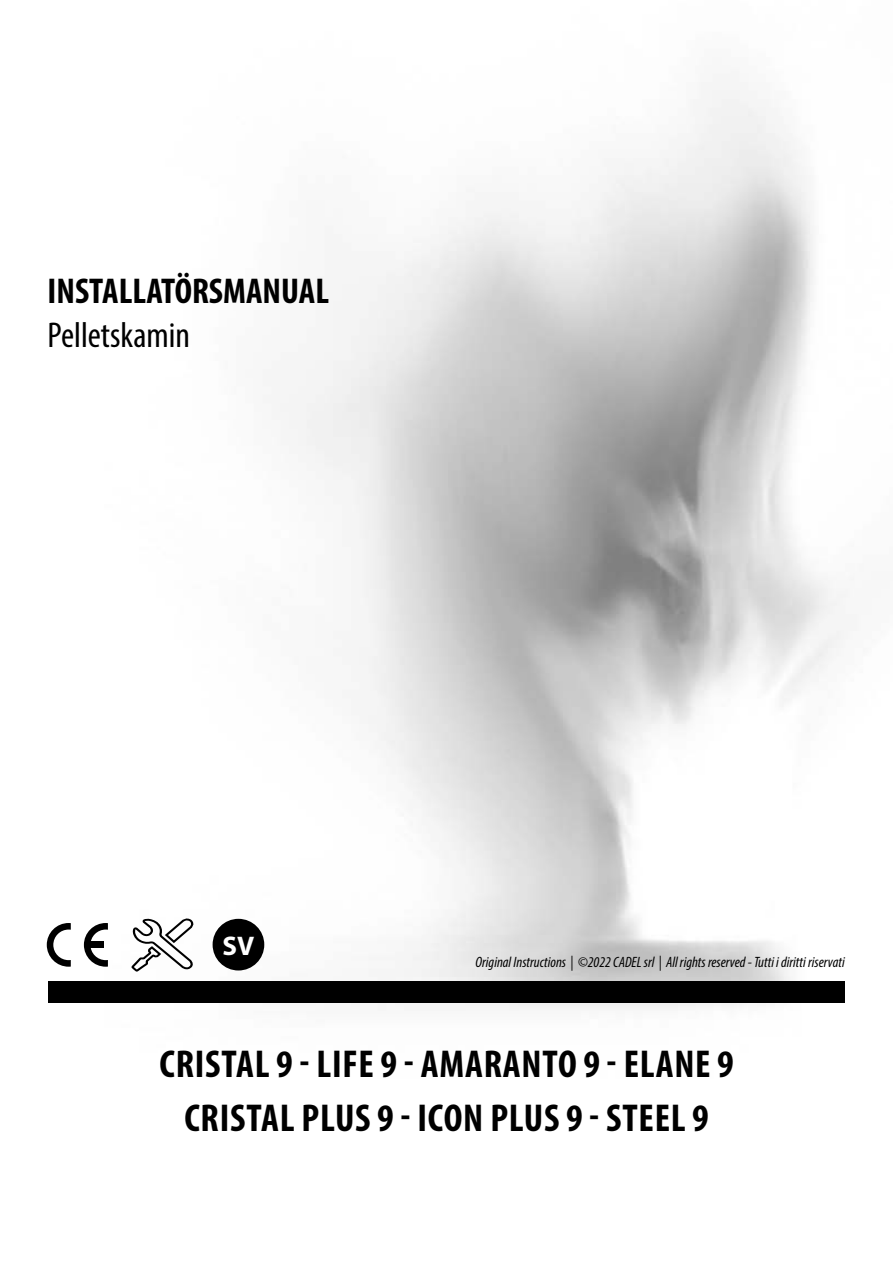
<style>
.page{position:relative;width:893px;height:1263px;background:#fff}
.page>*{position:absolute;margin:0;border:0;box-sizing:border-box;transform-origin:0 0}
.t1{font:700 condensed 39px/54px "Myriad Pro";letter-spacing:.02em;color:#000;text-align:center}
.t2{font:700 condensed 36px "Myriad Pro";color:#000}
.t3{font:condensed 36px "Myriad Pro";color:#000}
.t4{font:700 27px "Myriad Pro";color:#fff}
.t5{font:italic condensed 15px "Myriad Pro";color:#000}
</style>
<div class="page">
<img style="left:135px;top:90px;width:711px;height:919px">
<div style="left:48px;top:981px;width:797px;height:22px;background:#000"></div>
<svg style="left:47px;top:923px;width:24px;height:44px"></svg>
<svg style="left:84px;top:923px;width:24px;height:44px"></svg>
<div style="left:90px;top:941px;width:14px;height:7px;background:#000"></div>
<svg style="left:131px;top:916px;width:65px;height:55px"></svg>
<div style="left:213px;top:919px;width:51px;height:51px;background:#000;border-radius:50%"></div>
<h2 class="t2" style="left:48px;top:269px;width:283px">INSTALLATÖRSMANUAL</h2>
<h2 class="t3" style="left:48px;top:313px;width:144px">Pelletskamin</h2>
<h3 class="t4" style="left:223px;top:928px;width:33px">SV</h3>
<p class="t5" style="left:476px;top:952px;width:371px">Original Instructions | ©2022 CADEL srl | All rights reserved - Tutti i diritti riservati</p>
<h1 class="t1" style="left:159px;top:1036px;width:576px">CRISTAL 9 - LIFE 9 - AMARANTO 9 - ELANE 9<br>CRISTAL PLUS 9 - ICON PLUS 9 - STEEL 9</h1>
</div>
